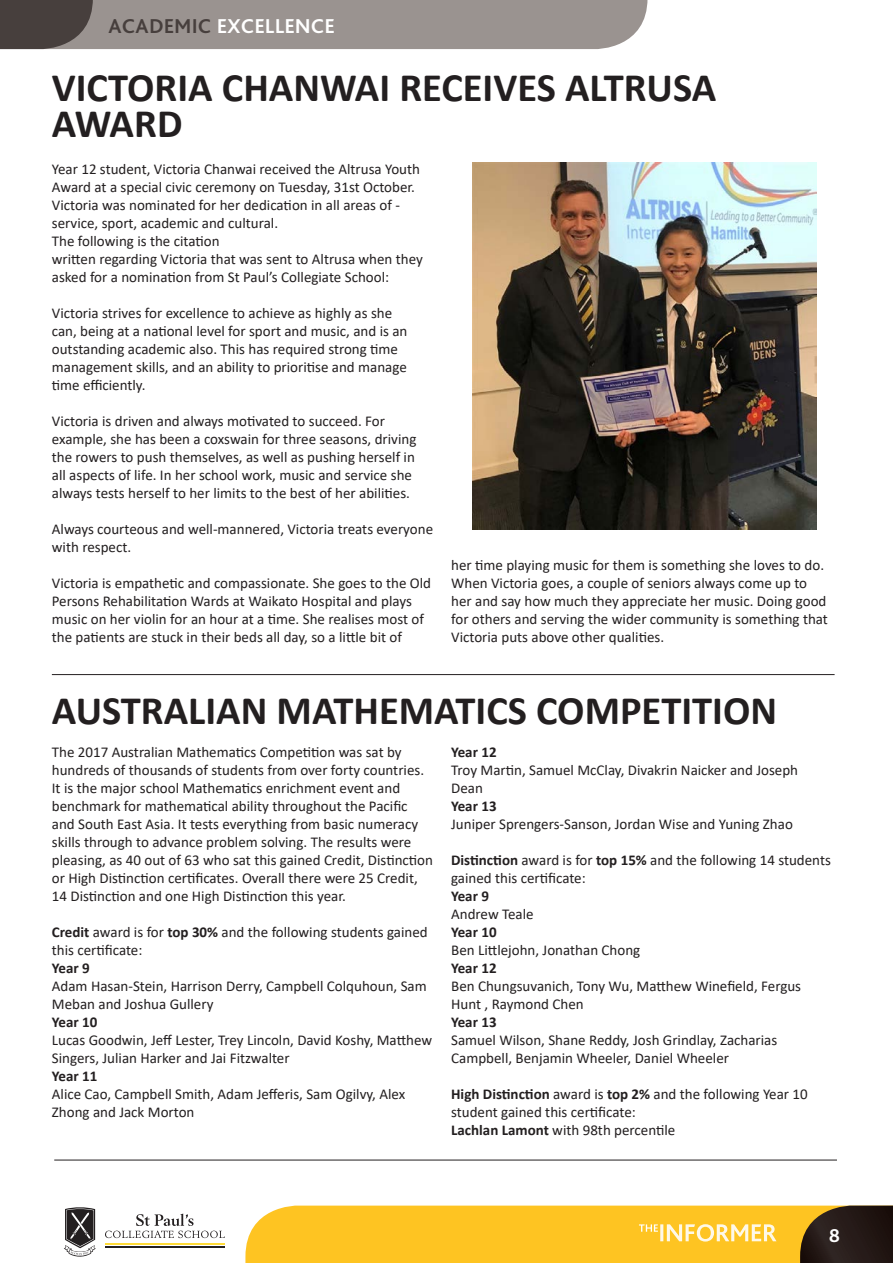
<style>
.page{position:relative;width:893px;height:1263px;background:#fff}
.page>*{position:absolute;margin:0;border:0;box-sizing:border-box;transform-origin:0 0}
.t1{font:700 40.5px/36px "Calibri";color:#231f20}
.t2{font:700 21px "Bliss CE";letter-spacing:.03em;color:#fff}
.t3{font:700 19.5px "Bliss CE";color:#fff}
.t4{font:15px/18px "Calibri";color:#231f20}
.t5{font:700 15px "Calibri";color:#231f20}
.s1{color:#473f3d}
.s2{font-weight:700}
</style>
<div class="page">
<svg style="left:0;top:0;width:647px;height:49px;background:#918a87"></svg>
<hr style="left:105px;top:1243px;width:120px;height:2px;background:#ffdb37">
<hr style="left:105px;top:1246px;width:120px;height:1px;background:#231f20">
<svg style="left:64px;top:1207px;width:32px;height:49px"></svg>
<svg style="left:105px;top:1213px;width:120px;height:25px"></svg>
<svg style="left:245px;top:1205px;width:648px;height:58px;background:#e3b22c"></svg>
<hr style="left:54px;top:1160px;width:783px;height:1px;background:#231f20">
<img style="left:473px;top:163px;width:343px;height:366px">
<hr style="left:52px;top:674px;width:783px;height:1px;background:#231f20">
<h2 class="t2" style="left:108px;top:15px;width:228px"><span class="s1">ACADEMIC</span> EXCELLENCE</h2>
<p class="t1" style="left:52px;top:69px;width:666px">VICTORIA CHANWAI RECEIVES ALTRUSA<br>AWARD</p>
<p class="t4" style="left:52px;top:159px;width:370px">Year 12 student, Victoria Chanwai received the Altrusa Youth Award at a special civic ceremony on Tuesday, 31st October.<br>Victoria was nominated for her dedication in all areas of - service, sport, academic and cultural.</p>
<p class="t4" style="left:52px;top:231px;width:169px">The following is the citation</p>
<p class="t4" style="left:52px;top:249px;width:373px">written regarding Victoria that was sent to Altrusa when they asked for a nomination from St Paul’s Collegiate School:</p>
<p class="t4" style="left:52px;top:303px;width:357px">Victoria strives for excellence to achieve as highly as she can, being at a national level for sport and music, and is an outstanding academic also. This has required strong time management skills, and an ability to prioritise and manage time efficiently.</p>
<p class="t4" style="left:52px;top:411px;width:366px">Victoria is driven and always motivated to succeed. For example, she has been a coxswain for three seasons, driving the rowers to push themselves, as well as pushing herself in all aspects of life. In her school work, music and service she always tests herself to her limits to the best of her abilities.</p>
<p class="t4" style="left:52px;top:519px;width:383px">Always courteous and well-mannered, Victoria treats everyone with respect.</p>
<p class="t4" style="left:52px;top:573px;width:381px">Victoria is empathetic and compassionate. She goes to the Old Persons Rehabilitation Wards at Waikato Hospital and plays music on her violin for an hour at a time. She realises most of the patients are stuck in their beds all day, so a little bit of</p>
<p class="t4" style="left:451px;top:555px;width:378px">her time playing music for them is something she loves to do.<br>When Victoria goes, a couple of seniors always come up to her and say how much they appreciate her music. Doing good for others and serving the wider community is something that Victoria puts above other qualities.</p>
<p class="t1" style="left:52px;top:692px;width:727px">AUSTRALIAN MATHEMATICS COMPETITION</p>
<p class="t4" style="left:52px;top:742px;width:383px">The 2017 Australian Mathematics Competition was sat by hundreds of thousands of students from over forty countries.<br>It is the major school Mathematics enrichment event and benchmark for mathematical ability throughout the Pacific and South East Asia. It tests everything from basic numeracy skills through to advance problem solving. The results were pleasing, as 40 out of 63 who sat this gained Credit, Distinction or High Distinction certificates. Overall there were 25 Credit, 14 Distinction and one High Distinction this year.</p>
<p class="t4" style="left:52px;top:922px;width:377px"><span class="s2">Credit</span> award is for <span class="s2">top 30%</span> and the following students gained this certificate:</p>
<p class="t5" style="left:52px;top:957px;width:39px">Year 9</p>
<p class="t4" style="left:52px;top:976px;width:376px">Adam Hasan-Stein, Harrison Derry, Campbell Colquhoun, Sam<br>Meban and Joshua Gullery</p>
<p class="t5" style="left:52px;top:1011px;width:47px">Year 10</p>
<p class="t4" style="left:52px;top:1030px;width:382px">Lucas Goodwin, Jeff Lester, Trey Lincoln, David Koshy, Matthew<br>Singers, Julian Harker and Jai Fitzwalter</p>
<p class="t5" style="left:52px;top:1065px;width:47px">Year 11</p>
<p class="t4" style="left:52px;top:1084px;width:355px">Alice Cao, Campbell Smith, Adam Jefferis, Sam Ogilvy, Alex<br>Zhong and Jack Morton</p>
<p class="t5" style="left:451px;top:741px;width:47px">Year 12</p>
<p class="t4" style="left:451px;top:760px;width:348px">Troy Martin, Samuel McClay, Divakrin Naicker and Joseph<br>Dean</p>
<p class="t5" style="left:451px;top:795px;width:47px">Year 13</p>
<p class="t4" style="left:451px;top:814px;width:343px">Juniper Sprengers-Sanson, Jordan Wise and Yuning Zhao</p>
<p class="t4" style="left:451px;top:850px;width:381px"><span class="s2">Distinction</span> award is for <span class="s2">top 15%</span> and the following 14 students gained this certificate:</p>
<p class="t5" style="left:451px;top:885px;width:39px">Year 9</p>
<p class="t4" style="left:451px;top:904px;width:84px">Andrew Teale</p>
<p class="t5" style="left:451px;top:921px;width:47px">Year 10</p>
<p class="t4" style="left:451px;top:940px;width:191px">Ben Littlejohn, Jonathan Chong<br><span class="s2">Year 12</span></p>
<p class="t4" style="left:451px;top:976px;width:351px">Ben Chungsuvanich, Tony Wu, Matthew Winefield, Fergus<br>Hunt , Raymond Chen</p>
<p class="t5" style="left:451px;top:1011px;width:47px">Year 13</p>
<p class="t4" style="left:451px;top:1030px;width:328px">Samuel Wilson, Shane Reddy, Josh Grindlay, Zacharias<br>Campbell, Benjamin Wheeler, Daniel Wheeler</p>
<p class="t4" style="left:451px;top:1084px;width:358px"><span class="s2">High Distinction</span> award is <span class="s2">top 2%</span> and the following Year 10 student gained this certificate:</p>
<p class="t4" style="left:451px;top:1120px;width:226px"><span class="s2">Lachlan Lamont</span> with 98th percentile</p>
<h3 class="t3" style="left:829px;top:1225px;width:12px">8</h3>
</div>
